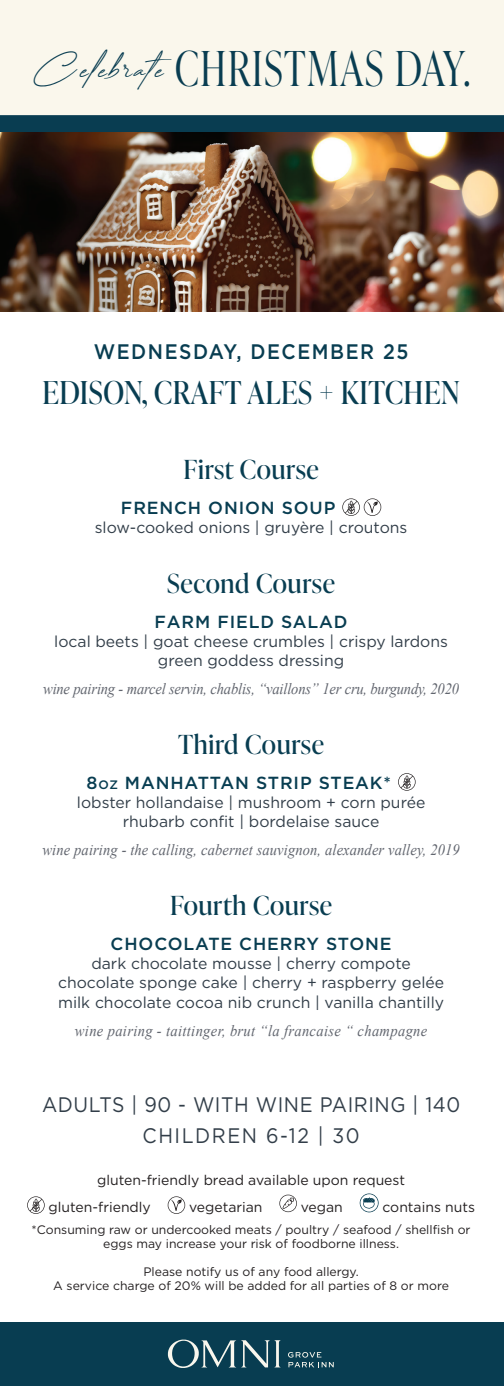
<style>
.page{position:relative;width:504px;height:1386px;background:#fff}
.page>*{position:absolute;margin:0;border:0;box-sizing:border-box;transform-origin:0 0}
.t1{font:300 48.12px "Ivy Presto Display";letter-spacing:.045em;color:#093d51;scale:.8 1}
.subhead{font:31.5px "Ivy Presto Display";letter-spacing:.02em;color:#083d51;scale:.92 1}
.SECTION{font:26.25px "Ivy Presto Display";letter-spacing:.025em;color:#083d51}
.subhead-2{font:21px/31.5px "Gotham";letter-spacing:.03em;color:#323e49;text-align:center;scale:.92 1}
.subhead-3{font:500 21px "Gotham";letter-spacing:.08em;color:#083d51;scale:.92 1}
.ITEM{font:500 17.5px "Gotham";letter-spacing:.05em;color:#083d51}
.DESCRIPTION{font:15.75px/19.2px "Gotham";color:#323e49;text-align:center}
.WINE_PAIRING{font:italic 15.75px "Times New Roman";letter-spacing:.01em;color:#61656e;scale:.92 1}
.WINE_PAIRING-2{font:italic 15.75px "Times New Roman";letter-spacing:-.01em;color:#61656e;scale:.92 1}
.DESCRIPTION-2{font:14px "Gotham";color:#231f20}
.DESCRIPTION-3{font:12.25px/14px "Gotham";color:#231f20;text-align:center}
.s1{font-size:12.25px}
</style>
<div class="page">
<svg style="left:342px;top:498px;width:39px;height:18px"></svg>
<svg style="left:398px;top:773px;width:18px;height:18px"></svg>
<svg style="left:27px;top:1196px;width:18px;height:18px"></svg>
<svg style="left:168px;top:1196px;width:17px;height:18px"></svg>
<svg style="left:279px;top:1195px;width:18px;height:17px"></svg>
<svg style="left:360px;top:1194px;width:19px;height:18px"></svg>
<div style="left:0;top:0;width:504px;height:133px;background:#faf7ec"></div>
<div style="left:0;top:115px;width:504px;height:70px;background:#093d51"></div>
<img style="left:0;top:133px;width:504px;height:179px">
<div style="left:0;top:1323px;width:504px;height:63px;background:#083d51"></div>
<svg style="left:288px;top:1352px;width:46px;height:15px"></svg>
<svg style="left:168px;top:1339px;width:112px;height:29px"></svg>
<p class="t1" style="left:33px;top:34px;width:547px"><sup>Celebrate</sup> CHRISTMAS DAY.</p>
<p class="subhead-3" style="left:94px;top:338px;width:344px">WEDNESDAY, DECEMBER 25</p>
<p class="subhead" style="left:42px;top:370px;width:455px">EDISON, CRAFT ALES + KITCHEN</p>
<p class="SECTION" style="left:183px;top:451px;width:137px">First Course</p>
<p class="ITEM" style="left:121px;top:497px;width:216px">FRENCH ONION SOUP</p>
<p class="DESCRIPTION" style="left:95px;top:518px;width:314px">slow-cooked onions | gruyère | croutons</p>
<p class="SECTION" style="left:167px;top:565px;width:169px">Second Course</p>
<p class="ITEM" style="left:155px;top:610px;width:195px">FARM FIELD SALAD</p>
<p class="DESCRIPTION" style="left:54px;top:632px;width:395px">local beets | goat cheese crumbles | crispy lardons green goddess dressing</p>
<p class="WINE_PAIRING-2" style="left:43px;top:678px;width:454px">wine pairing - marcel servin, chablis, “vaillons” 1er cru, burgundy, 2020</p>
<p class="SECTION" style="left:178px;top:726px;width:147px">Third Course</p>
<p class="ITEM" style="left:87px;top:771px;width:306px">8<span class="s1">oz</span> MANHATTAN STRIP STEAK*</p>
<p class="DESCRIPTION" style="left:77px;top:793px;width:350px">lobster hollandaise | mushroom + corn purée rhubarb confit | bordelaise sauce</p>
<p class="WINE_PAIRING" style="left:43px;top:839px;width:455px">wine pairing - the calling, cabernet sauvignon, alexander valley, 2019</p>
<p class="SECTION" style="left:170px;top:887px;width:163px">Fourth Course</p>
<p class="ITEM" style="left:111px;top:932px;width:282px">CHOCOLATE CHERRY STONE</p>
<p class="DESCRIPTION" style="left:58px;top:954px;width:388px">dark chocolate mousse | cherry compote chocolate sponge cake | cherry + raspberry gelée milk chocolate cocoa nib crunch | vanilla chantilly</p>
<p class="WINE_PAIRING" style="left:75px;top:1020px;width:385px">wine pairing - taittinger, brut “la francaise “ champagne</p>
<p class="subhead-2" style="left:42px;top:1088px;width:456px">ADULTS | 90 - WITH WINE PAIRING | 140<br>CHILDREN 6-12 | 30</p>
<p class="DESCRIPTION-2" style="left:97px;top:1171px;width:309px">gluten-friendly bread available upon request</p>
<p class="DESCRIPTION-2" style="left:49px;top:1198px;width:104px">gluten-friendly</p>
<p class="DESCRIPTION-2" style="left:189px;top:1198px;width:75px">vegetarian</p>
<p class="DESCRIPTION-2" style="left:301px;top:1198px;width:44px">vegan</p>
<p class="DESCRIPTION-2" style="left:383px;top:1198px;width:94px">contains nuts</p>
<p class="DESCRIPTION-3" style="left:32px;top:1222px;width:440px">*Consuming raw or undercooked meats / poultry / seafood / shellfish or eggs may increase your risk of foodborne illness.</p>
<p class="DESCRIPTION-3" style="left:53px;top:1264px;width:397px">Please notify us of any food allergy.<br>A service charge of 20% will be added for all parties of 8 or more</p>
</div>
